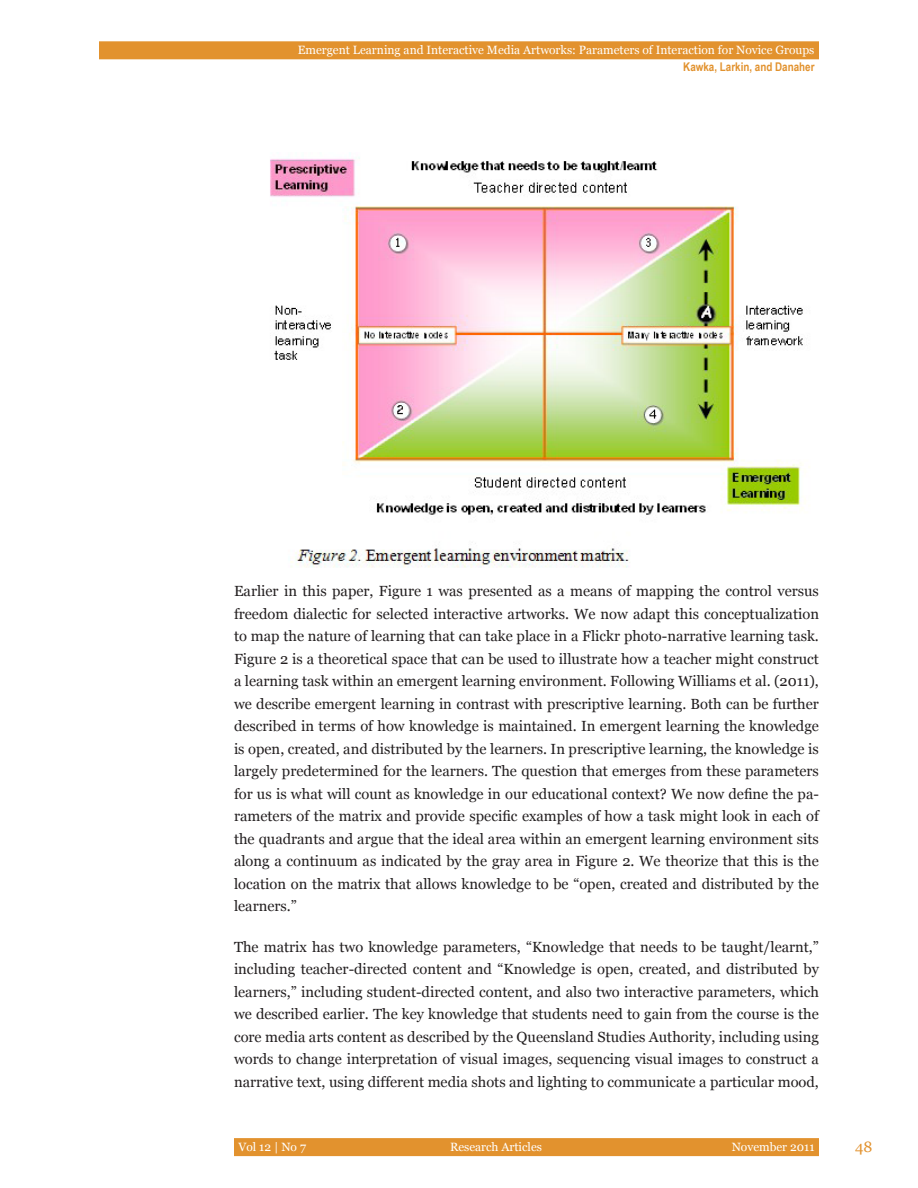
<style>
.page{position:relative;width:918px;height:1188px;background:#fff}
.page>*{position:absolute;margin:0;border:0;box-sizing:border-box;transform-origin:0 0}
.t1{font:15px "Georgia";color:#e2922e}
.body_text{font:14.7px/22.5px "Georgia";color:#231f20;text-align:justify}
.t2{font:12px "Georgia";color:#fff}
.t3{font:700 12px "Arial Narrow";color:#e2922e}
</style>
<div class="page">
<div style="left:99px;top:41px;width:720px;height:18px;background:#e2922e"></div>
<div style="left:234px;top:1138px;width:585px;height:18px;background:#e2922e"></div>
<img style="left:270px;top:157px;width:533px;height:411px">
<p class="t2" style="left:298px;top:43px;width:518px">Emergent Learning and Interactive Media Artworks: Parameters of Interaction for Novice Groups</p>
<p class="t3" style="left:683px;top:58px;width:133px">Kawka, Larkin, and Danaher</p>
<p class="body_text" style="left:234px;top:580px;width:587px">Earlier in this paper, Figure 1 was presented as a means of mapping the control versus freedom dialectic for selected interactive artworks. We now adapt this conceptualization to map the nature of learning that can take place in a Flickr photo-narrative learning task.<br>Figure 2 is a theoretical space that can be used to illustrate how a teacher might construct a learning task within an emergent learning environment. Following Williams et al. (2011), we describe emergent learning in contrast with prescriptive learning. Both can be further described in terms of how knowledge is maintained. In emergent learning the knowledge is open, created, and distributed by the learners. In prescriptive learning, the knowledge is largely predetermined for the learners. The question that emerges from these parameters for us is what will count as knowledge in our educational context? We now define the pa&shy;rameters of the matrix and provide specific examples of how a task might look in each of the quadrants and argue that the ideal area within an emergent learning environment sits along a continuum as indicated by the gray area in Figure 2. We theorize that this is the location on the matrix that allows knowledge to be “open, created and distributed by the learners.”</p>
<p class="body_text" style="left:234px;top:936px;width:586px">The matrix has two knowledge parameters, “Knowledge that needs to be taught/learnt,” including teacher-directed content and “Knowledge is open, created, and distributed by learners,” including student-directed content, and also two interactive parameters, which we described earlier. The key knowledge that students need to gain from the course is the core media arts content as described by the Queensland Studies Authority, including using words to change interpretation of visual images, sequencing visual images to construct a narrative text, using different media shots and lighting to communicate a particular mood,</p>
<p class="t2" style="left:238px;top:1139px;width:69px">Vol 12 | No 7</p>
<p class="t2" style="left:450px;top:1139px;width:93px">Research Articles</p>
<p class="t2" style="left:732px;top:1139px;width:84px">November 2011</p>
<p class="t1" style="left:855px;top:1138px;width:19px">48</p>
</div>
